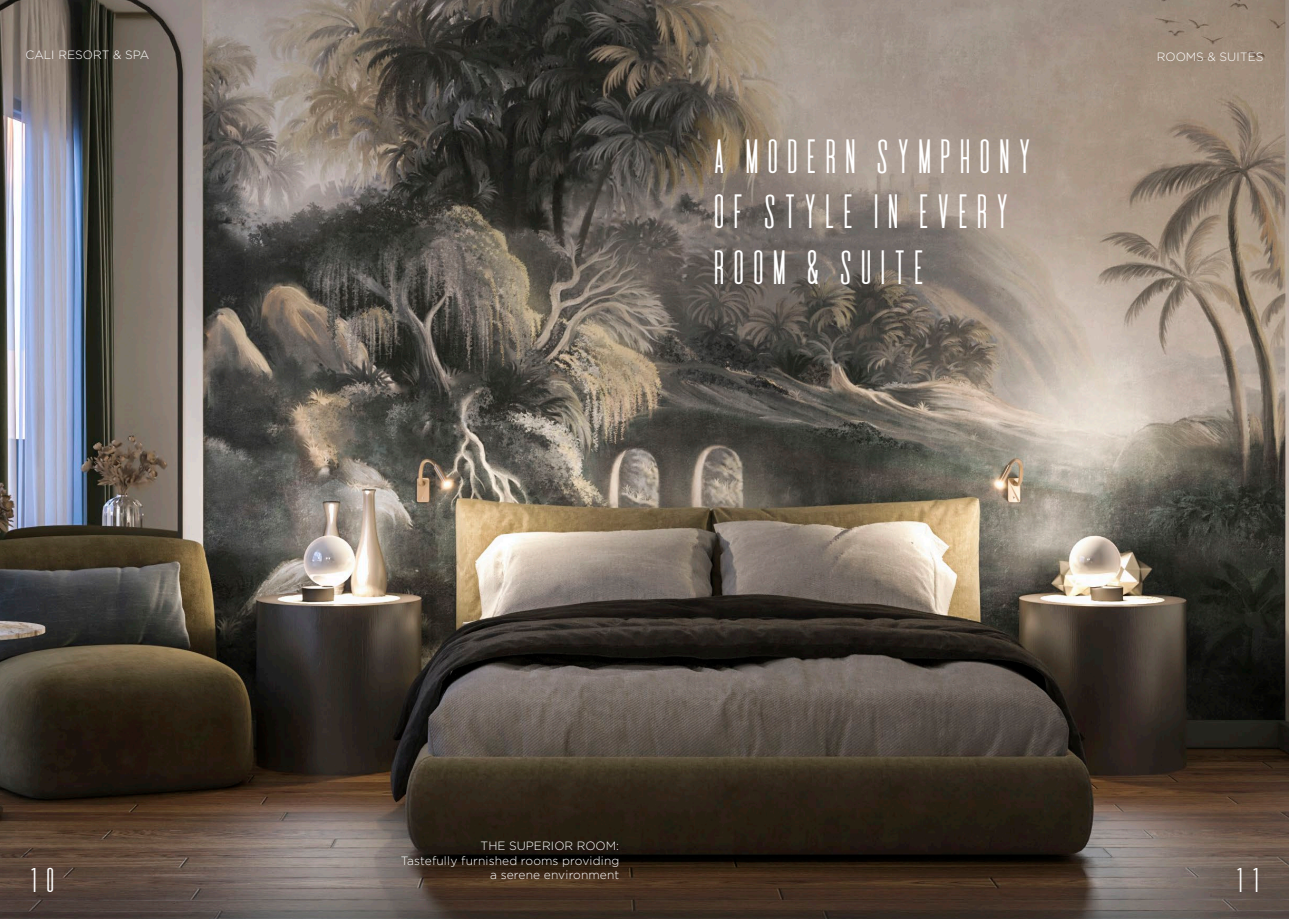
<style>
.page{position:relative;width:1289px;height:919px;background:#fff}
.page>*{position:absolute;margin:0;border:0;box-sizing:border-box;transform-origin:0 0}
.t1{font:42px/55.5px "De Valencia";letter-spacing:-.12em;color:#fff}
.t2{font:30px "De Valencia";color:#fff}
.t3{font:300 12px "Gotham Greek";color:#fff}
</style>
<div class="page">
<img style="left:0;top:0;width:1288px;height:918px">
<p class="t3" style="left:26px;top:48px;width:125px">CALI RESORT &amp; SPA</p>
<p class="t3" style="left:1156px;top:50px;width:108px">ROOMS &amp; SUITES</p>
<p class="t1" style="left:707px;top:127px;width:332px">A MODERN SYMPHONY<br>OF STYLE IN EVERY<br>ROOM &amp; SUITE</p>
<p class="t3" style="left:480px;top:839px;width:140px">THE SUPERIOR ROOM:</p>
<p class="t3" style="left:401px;top:853px;width:220px">Tastefully furnished rooms providing</p>
<p class="t3" style="left:490px;top:868px;width:131px">a serene environment</p>
<p class="t2" style="left:26px;top:863px;width:35px">10</p>
<p class="t2" style="left:1231px;top:863px;width:34px">11</p>
</div>
